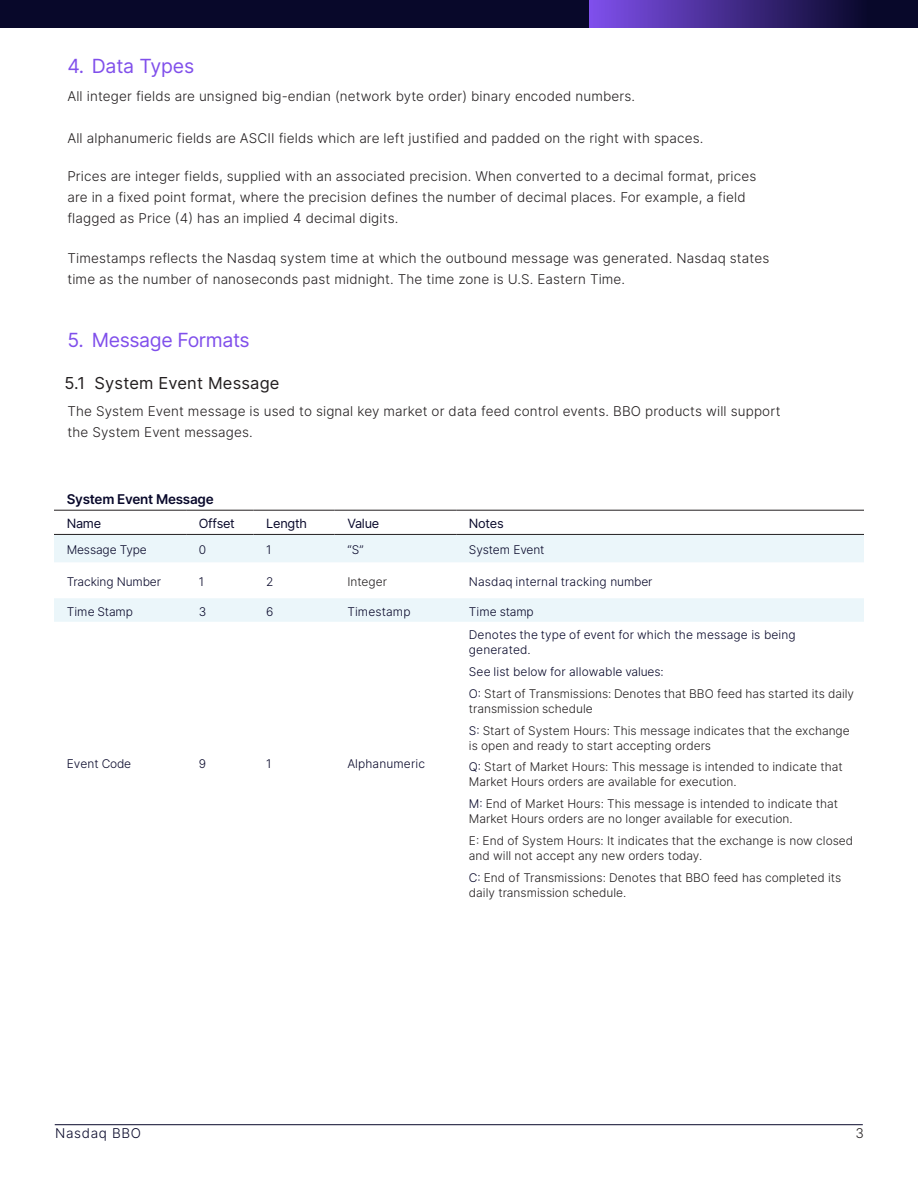
<style>
.page{position:relative;width:918px;height:1188px;background:#fff}
.page>*{position:absolute;margin:0;border:0;box-sizing:border-box;transform-origin:0 0}
.t1{font:19.5px "Inter";letter-spacing:-.02em;color:#804feb}
.t2{font:16.5px "Inter";letter-spacing:.01em;color:#231f20}
.Body_Text{font:300 13.5px/21px "Inter";letter-spacing:.01em;color:#231f20}
.Table_Body{font:600 13.5px "Inter";letter-spacing:-.02em;color:#08082a}
.t3{font:300 13.5px "Inter";letter-spacing:.05em;color:#08082a}
.Table_Head_A{font:12.75px "Inter";letter-spacing:-.02em;color:#08082a}
.Table_Body-2{font:300 12px/15px "Inter";color:#231f20}
.Table_Body-3{font:300 12px/15px "Inter";letter-spacing:.01em;color:#08082a}
.Table_Body-4{font:300 12px "Inter";letter-spacing:-.01em;color:#08082a}
.s1{color:#08082a}
</style>
<div class="page">
<svg style="left:54px;top:535px;width:810px;height:87px;fill:#ebf6fa"></svg>
<hr style="left:54px;top:510px;width:132px;height:1px;background:#231f20">
<hr style="left:186px;top:510px;width:68px;height:1px;background:#231f20">
<hr style="left:254px;top:510px;width:81px;height:1px;background:#231f20">
<hr style="left:335px;top:510px;width:121px;height:1px;background:#231f20">
<hr style="left:456px;top:510px;width:408px;height:1px;background:#231f20">
<hr style="left:54px;top:534px;width:132px;height:1px;background:#231f20">
<hr style="left:186px;top:534px;width:68px;height:1px;background:#231f20">
<hr style="left:254px;top:534px;width:81px;height:1px;background:#231f20">
<hr style="left:335px;top:534px;width:121px;height:1px;background:#231f20">
<hr style="left:456px;top:534px;width:408px;height:1px;background:#231f20">
<hr style="left:55px;top:1124px;width:808px;height:1px;background:#08082a">
<div style="left:0;top:0;width:918px;height:28px;background:#08082a"></div>
<svg style="left:589px;top:0;width:265px;height:28px;background:#472d90"></svg>
<p class="t1" style="left:67px;top:52px;width:128px">4. Data Types</p>
<p class="Body_Text" style="left:67px;top:85px;width:569px">All integer fields are unsigned big-endian (network byte order) binary encoded numbers.</p>
<p class="Body_Text" style="left:67px;top:127px;width:638px">All alphanumeric fields are ASCII fields which are left justified and padded on the right with spaces.</p>
<p class="Body_Text" style="left:67px;top:166px;width:690px">Prices are integer fields, supplied with an associated precision. When converted to a decimal format, prices are in a fixed point format, where the precision defines the number of decimal places. For example, a field flagged as Price (4) has an implied 4 decimal digits.</p>
<p class="Body_Text" style="left:67px;top:247px;width:703px">Timestamps reflects the Nasdaq system time at which the outbound message was generated. Nasdaq states time as the number of nanoseconds past midnight. The time zone is U.S. Eastern Time.</p>
<p class="t1" style="left:67px;top:326px;width:184px">5. Message Formats</p>
<p class="t2" style="left:64px;top:371px;width:217px">5.1 System Event Message</p>
<p class="Body_Text" style="left:68px;top:401px;width:715px">The System Event message is used to signal key market or data feed control events. BBO products will support the System Event messages.</p>
<p class="Table_Body" style="left:67px;top:489px;width:149px">System Event Message</p>
<p class="Table_Head_A" style="left:67px;top:515px;width:36px">Name</p>
<p class="Table_Head_A" style="left:199px;top:515px;width:38px">Offset</p>
<p class="Table_Head_A" style="left:266px;top:515px;width:42px">Length</p>
<p class="Table_Head_A" style="left:347px;top:515px;width:33px">Value</p>
<p class="Table_Head_A" style="left:469px;top:515px;width:36px">Notes</p>
<p class="Table_Body-4" style="left:67px;top:541px;width:82px">Message Type</p>
<p class="Table_Body-3" style="left:199px;top:542px;width:9px">0</p>
<p class="Table_Body-3" style="left:266px;top:542px;width:7px">1</p>
<p class="Table_Body-3" style="left:347px;top:542px;width:18px">“S”</p>
<p class="Table_Body-4" style="left:469px;top:541px;width:77px">System Event</p>
<p class="Table_Body-4" style="left:67px;top:573px;width:96px">Tracking Number</p>
<p class="Table_Body-3" style="left:199px;top:574px;width:7px">1</p>
<p class="Table_Body-3" style="left:266px;top:574px;width:9px">2</p>
<p class="Table_Body-2" style="left:347px;top:574px;width:41px">Integer</p>
<p class="Table_Body-3" style="left:469px;top:574px;width:185px">Nasdaq internal tracking number</p>
<p class="Table_Body-4" style="left:67px;top:603px;width:68px">Time Stamp</p>
<p class="Table_Body-3" style="left:199px;top:604px;width:9px">3</p>
<p class="Table_Body-3" style="left:266px;top:604px;width:9px">6</p>
<p class="Table_Body-3" style="left:347px;top:604px;width:65px">Timestamp</p>
<p class="Table_Body-4" style="left:469px;top:603px;width:66px">Time stamp</p>
<p class="Table_Body-4" style="left:67px;top:755px;width:66px">Event Code</p>
<p class="Table_Body-3" style="left:199px;top:756px;width:9px">9</p>
<p class="Table_Body-3" style="left:266px;top:756px;width:7px">1</p>
<p class="Table_Body-3" style="left:347px;top:756px;width:79px">Alphanumeric</p>
<p class="Table_Body-3" style="left:469px;top:627px;width:328px">Denotes the type of event for which the message is being generated.</p>
<p class="Table_Body-3" style="left:469px;top:664px;width:196px">See list below for allowable values:</p>
<p class="Table_Body-2" style="left:469px;top:686px;width:387px"><span class="s1">O:</span> Start of Transmissions: Denotes that BBO feed has started its daily transmission schedule</p>
<p class="Table_Body-2" style="left:469px;top:723px;width:382px"><span class="s1">S:</span> Start of System Hours: This message indicates that the exchange is open and ready to start accepting orders</p>
<p class="Table_Body-2" style="left:469px;top:759px;width:375px"><span class="s1">Q:</span> Start of Market Hours: This message is intended to indicate that<br>Market Hours orders are available for execution.</p>
<p class="Table_Body-2" style="left:469px;top:796px;width:371px"><span class="s1">M:</span> End of Market Hours: This message is intended to indicate that<br>Market Hours orders are no longer available for execution.</p>
<p class="Table_Body-2" style="left:469px;top:833px;width:386px">E: End of System Hours: It indicates that the exchange is now closed and will not accept any new orders today.</p>
<p class="Table_Body-2" style="left:469px;top:870px;width:374px"><span class="s1">C:</span> End of Transmissions: Denotes that BBO feed has completed its daily transmission schedule.</p>
<p class="t3" style="left:55px;top:1124px;width:88px">Nasdaq BBO</p>
<p class="Body_Text" style="left:856px;top:1122px;width:10px">3</p>
</div>
